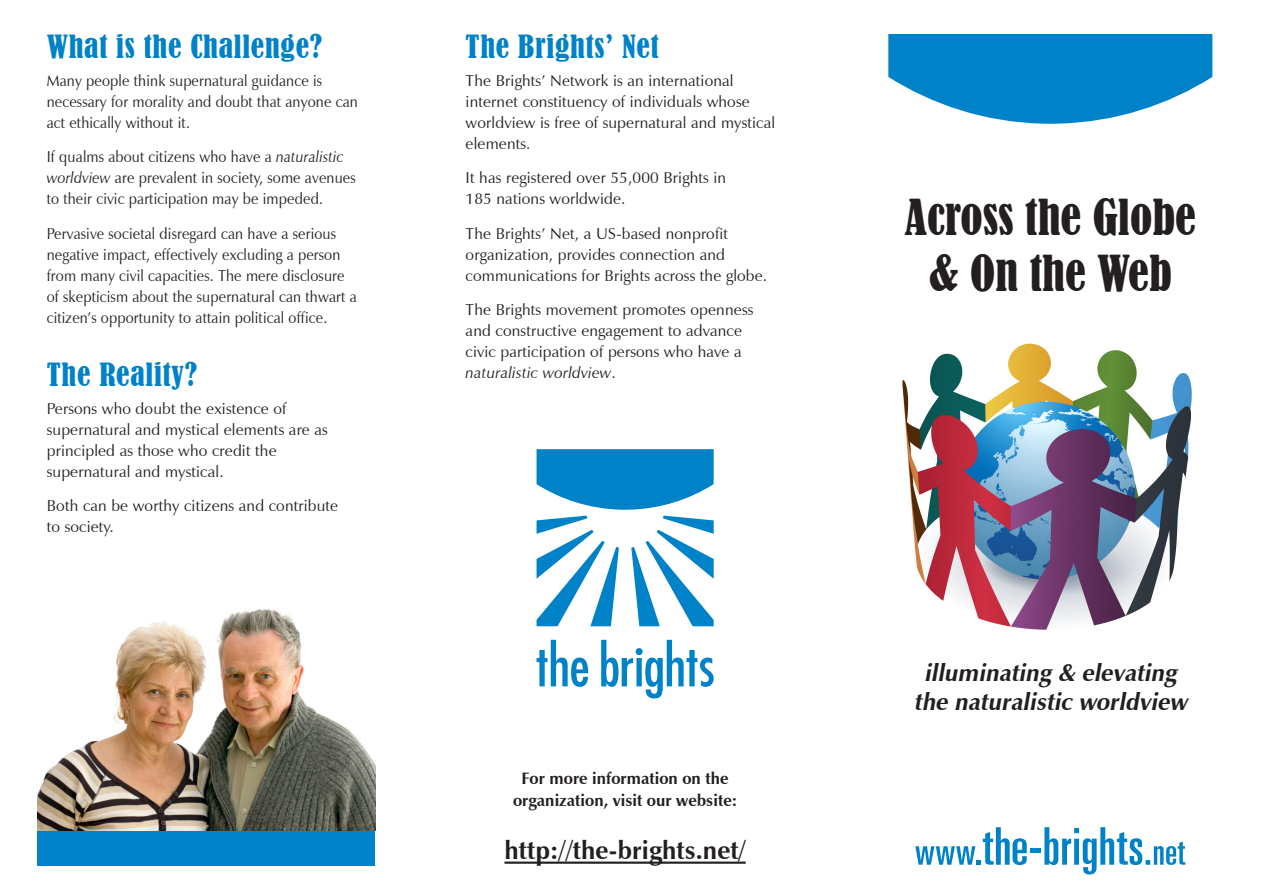
<style>
.page{position:relative;width:1263px;height:893px;background:#fff}
.page>*{position:absolute;margin:0;border:0;box-sizing:border-box;transform-origin:0 0}
.t1{font:condensed 46.5px/55.8px "Bernard";color:#231f20;text-align:center}
.t2{font:condensed 30px "Bernard";letter-spacing:.025em;color:#0082c8}
.t3{font:700 25.5px "Zapf Humanist 601 BT";color:#231f20}
.t4{font:italic 700 24px/28.8px "Zapf Humanist 601 BT";color:#231f20;text-align:center}
.t5{font:700 16.5px/22.5px "Zapf Humanist 601 BT";color:#231f20;text-align:center}
.t6{font:15.75px/21px "Zapf Humanist 601 BT";letter-spacing:.01em;color:#231f20}
.t7{font:15.75px/21px "Zapf Humanist 601 BT";letter-spacing:.01em;color:#231f20;scale:.93 1}
.s1{font-style:italic}
</style>
<div class="page">
<svg style="left:631px;top:516px;width:83px;height:110px"></svg>
<svg style="left:536px;top:516px;width:83px;height:110px"></svg>
<svg style="left:536px;top:449px;width:178px;height:61px"></svg>
<svg style="left:601px;top:640px;width:113px;height:58px"></svg>
<svg style="left:536px;top:640px;width:52px;height:47px"></svg>
<img style="left:902px;top:343px;width:290px;height:287px">
<hr style="left:504px;top:862px;width:242px;height:2px;background:#231f20">
<img style="left:37px;top:609px;width:338px;height:222px">
<svg style="left:915px;top:827px;width:112px;height:38px"></svg>
<hr style="left:1030px;top:848px;width:11px;height:4px;background:#0082c8">
<svg style="left:1044px;top:827px;width:141px;height:47px"></svg>
<svg style="left:888px;top:34px;width:324px;height:90px"></svg>
<div style="left:37px;top:831px;width:338px;height:34px;background:#0082c8"></div>
<p class="t2" style="left:47px;top:29px;width:277px">What is the Challenge?</p>
<p class="t7" style="left:47px;top:70px;width:336px">Many people think supernatural guidance is necessary for morality and doubt that anyone can act ethically without it.</p>
<p class="t7" style="left:47px;top:147px;width:334px">If qualms about citizens who have a <span class="s1">naturalistic worldview</span> are prevalent in society, some avenues to their civic participation may be impeded.</p>
<p class="t7" style="left:47px;top:223px;width:335px">Pervasive societal disregard can have a serious negative impact, effectively excluding a person from many civil capacities. The mere disclosure of skepticism about the supernatural can thwart a citizen’s opportunity to attain political office.</p>
<p class="t2" style="left:47px;top:357px;width:152px">The Reality?</p>
<p class="t6" style="left:47px;top:398px;width:283px">Persons who doubt the existence of supernatural and mystical elements are as principled as those who credit the supernatural and mystical.</p>
<p class="t6" style="left:47px;top:495px;width:293px">Both can be worthy citizens and contribute to society.</p>
<p class="t2" style="left:466px;top:29px;width:195px">The Brights’ Net</p>
<p class="t6" style="left:466px;top:70px;width:311px">The Brights’ Network is an international internet constituency of individuals whose worldview is free of supernatural and mystical elements.</p>
<p class="t6" style="left:466px;top:168px;width:262px">It has registered over 55,000 Brights in<br>185 nations worldwide.</p>
<p class="t6" style="left:466px;top:223px;width:303px">The Brights’ Net, a US-based nonprofit organization, provides connection and communications for Brights across the globe.</p>
<p class="t6" style="left:466px;top:300px;width:289px">The Brights movement promotes openness and constructive engagement to advance civic participation of persons who have a <span class="s1">naturalistic worldview</span>.</p>
<p class="t5" style="left:513px;top:767px;width:226px">For more information on the organization, visit our website:</p>
<p class="t3" style="left:504px;top:835px;width:243px">http://the-brights.net/</p>
<p class="t1" style="left:905px;top:190px;width:293px">Across the Globe &amp; On the Web</p>
<p class="t4" style="left:914px;top:659px;width:280px">illuminating &amp; elevating the naturalistic worldview</p>
</div>
